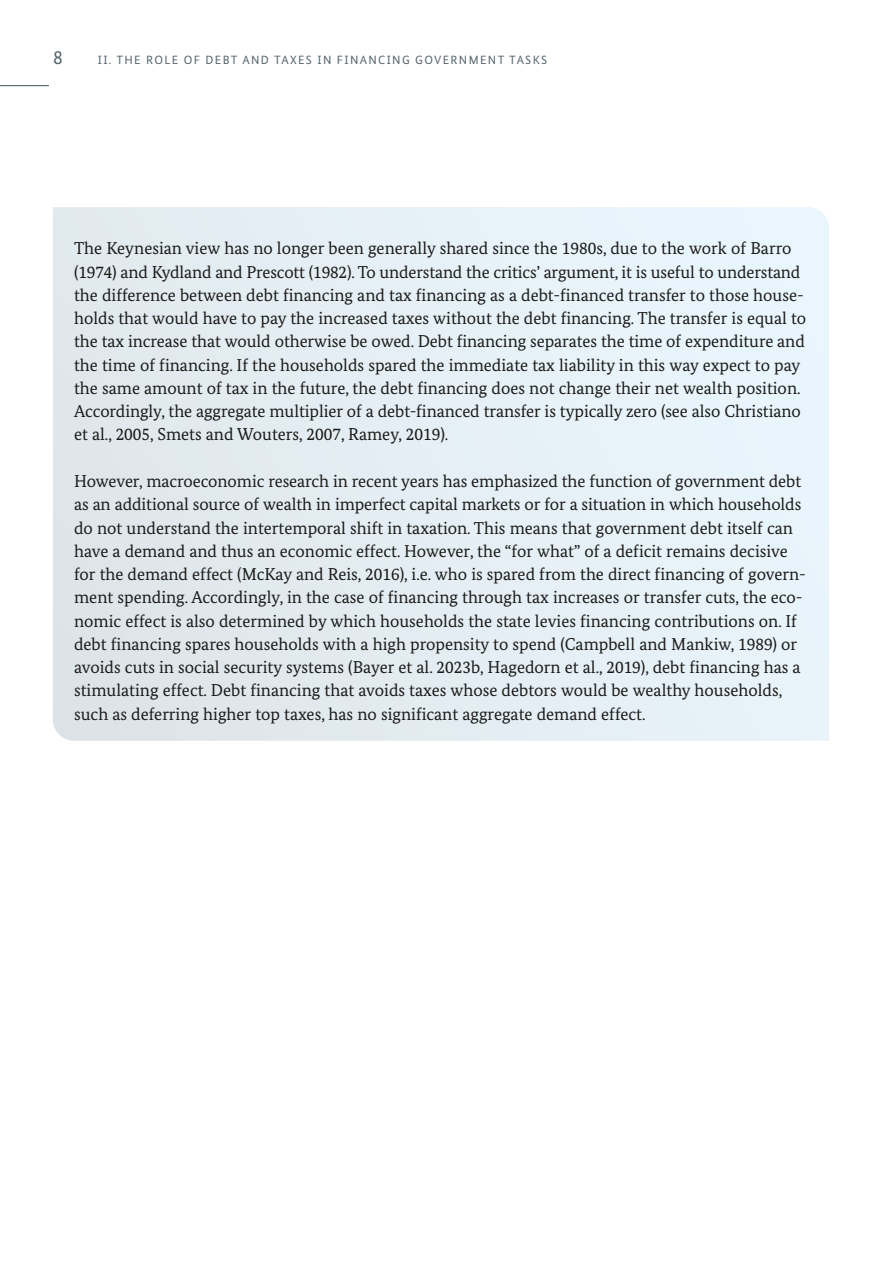
<style>
.page{position:relative;width:893px;height:1263px;background:#fff}
.page>*{position:absolute;margin:0;border:0;box-sizing:border-box;transform-origin:0 0}
.t1{font:19.5px "Bundes Sans";color:#57666d}
.t2{font:17.25px/23.2px "Bundes Serif";color:#1a1a18}
.t3{font:12px "Bundes Sans";letter-spacing:.11em;color:#57666d}
</style>
<div class="page">
<hr style="left:0;top:85px;width:49px;height:1px;background:#57666d">
<svg style="left:53px;top:207px;width:776px;height:534px;background:#e4eef4"></svg>
<p class="t1" style="left:53px;top:46px;width:11px">8</p>
<p class="t3" style="left:98px;top:53px;width:451px">II. THE ROLE OF DEBT AND TAXES IN FINANCING GOVERNMENT TASKS</p>
<p class="t2" style="left:74px;top:237px;width:734px">The Keynesian view has no longer been generally shared since the 1980s, due to the work of Barro (1974) and Kydland and Prescott (1982). To understand the critics’ argument, it is useful to understand the difference between debt financing and tax financing as a debt-financed transfer to those house&shy;holds that would have to pay the increased taxes without the debt financing. The transfer is equal to the tax increase that would otherwise be owed. Debt financing separates the time of expenditure and the time of financing. If the households spared the immediate tax liability in this way expect to pay the same amount of tax in the future, the debt financing does not change their net wealth position.<br>Accordingly, the aggregate multiplier of a debt-financed transfer is typically zero (see also Christiano et al., 2005, Smets and Wouters, 2007, Ramey, 2019).</p>
<p class="t2" style="left:74px;top:469px;width:733px">However, macroeconomic research in recent years has emphasized the function of government debt as an additional source of wealth in imperfect capital markets or for a situation in which households do not understand the intertemporal shift in taxation. This means that government debt itself can have a demand and thus an economic effect. However, the “for what” of a deficit remains decisive for the demand effect (McKay and Reis, 2016), i.e. who is spared from the direct financing of govern&shy;ment spending. Accordingly, in the case of financing through tax increases or transfer cuts, the eco&shy;nomic effect is also determined by which households the state levies financing contributions on. If debt financing spares households with a high propensity to spend (Campbell and Mankiw, 1989) or avoids cuts in social security systems (Bayer et al. 2023b, Hagedorn et al., 2019), debt financing has a stimulating effect. Debt financing that avoids taxes whose debtors would be wealthy households, such as deferring higher top taxes, has no significant aggregate demand effect.</p>
</div>
